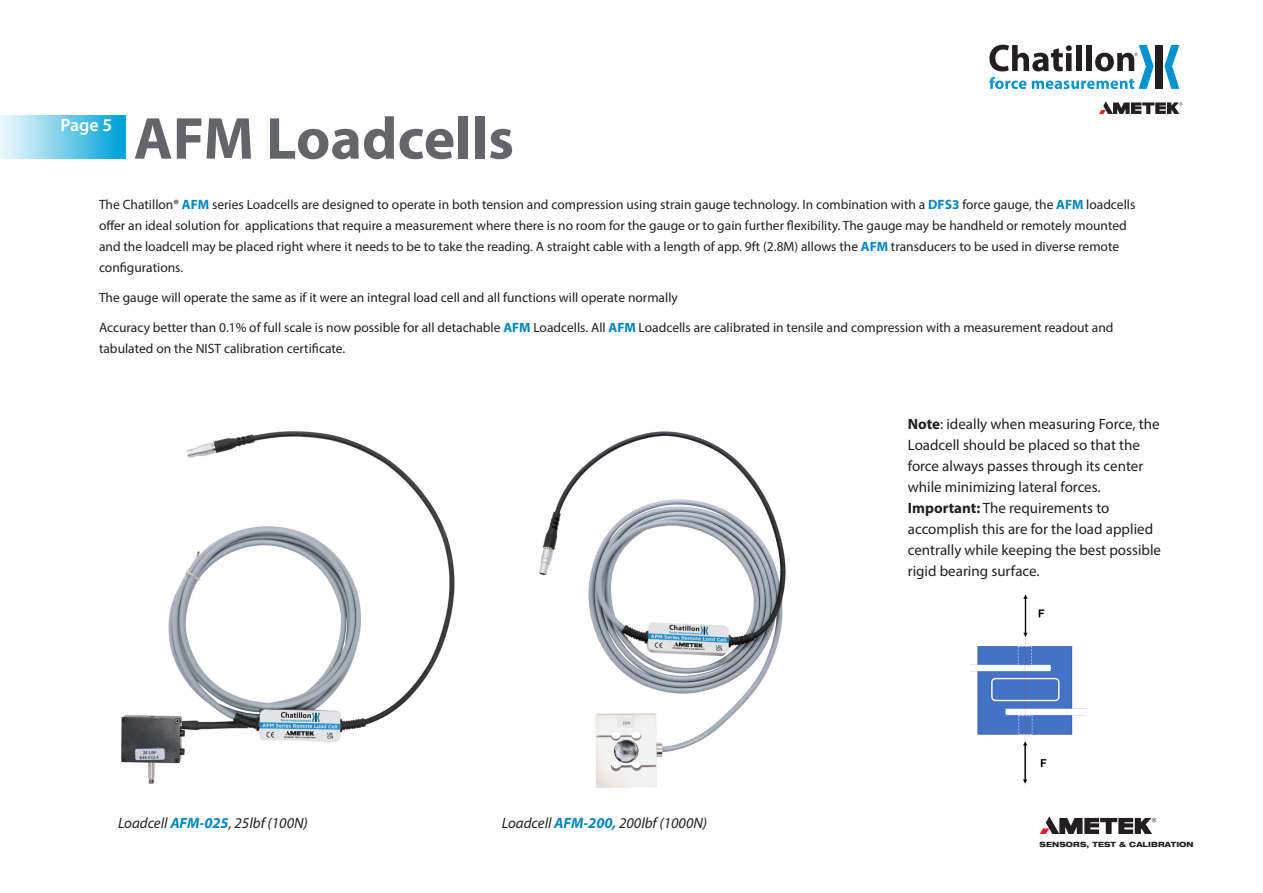
<style>
.page{position:relative;width:1263px;height:893px;background:#fff}
.page>*{position:absolute;margin:0;border:0;box-sizing:border-box;transform-origin:0 0}
.t1{font:700 59.7px "Myriad Pro";color:#64656a}
.t2{font:600 18px "Myriad Pro";color:#fff}
.t3{font:15px/21px "Myriad Pro";color:#231f20}
.t4{font:italic 15px "Myriad Pro";color:#231f20}
.Body_Copy{font:13.5px/21px "Myriad Pro";color:#231f20}
.t5{font:800 expanded 7.2px "Helvetica Neue LT Pro";letter-spacing:.015em;color:#231f20}
.s1{font-weight:700;color:#0086be}
.s2{font-weight:700}
</style>
<div class="page">
<svg style="left:1040px;top:816px;width:116px;height:18px"></svg>
<div style="left:0;top:115px;width:126px;height:44px;background:linear-gradient(to right,#f6fbfd,#00a1d8)"></div>
<svg style="left:1099px;top:101px;width:83px;height:13px"></svg>
<div style="left:1155px;top:45px;width:8px;height:44px;background:#231f20"></div>
<svg style="left:1164px;top:45px;width:15px;height:44px"></svg>
<svg style="left:989px;top:45px;width:164px;height:44px"></svg>
<img style="left:121px;top:431px;width:334px;height:354px">
<img style="left:539px;top:431px;width:247px;height:356px">
<img style="left:970px;top:594px;width:117px;height:192px">
<p class="t2" style="left:60px;top:113px;width:53px">Page 5</p>
<p class="t1" style="left:134px;top:100px;width:382px">AFM Loadcells</p>
<p class="Body_Copy" style="left:99px;top:194px;width:1038px">The Chatillon® <span class="s1">AFM</span> series Loadcells are designed to operate in both tension and compression using strain gauge technology. In combination with a <span class="s1">DFS3</span> force gauge, the <span class="s1">AFM</span> loadcells offer an ideal solution for applications that require a measurement where there is no room for the gauge or to gain further flexibility. The gauge may be handheld or remotely mounted and the loadcell may be placed right where it needs to be to take the reading. A straight cable with a length of app. 9ft (2.8M) allows the <span class="s1">AFM</span> transducers to be used in diverse remote configurations.</p>
<p class="Body_Copy" style="left:99px;top:287px;width:580px">The gauge will operate the same as if it were an integral load cell and all functions will operate normally</p>
<p class="Body_Copy" style="left:99px;top:317px;width:1016px">Accuracy better than 0.1% of full scale is now possible for all detachable <span class="s1">AFM</span> Loadcells. All <span class="s1">AFM</span> Loadcells are calibrated in tensile and compression with a measurement readout and tabulated on the NIST calibration certificate.</p>
<p class="t4" style="left:118px;top:813px;width:191px">Loadcell <span class="s1">AFM-025</span>, 25lbf (100N)</p>
<p class="t4" style="left:502px;top:813px;width:207px">Loadcell <span class="s1">AFM-200,</span> 200lbf (1000N)</p>
<p class="t3" style="left:908px;top:413px;width:253px"><span class="s2">Note</span>: ideally when measuring Force, the Loadcell should be placed so that the force always passes through its center while minimizing lateral forces.</p>
<p class="t3" style="left:908px;top:497px;width:255px"><span class="s2">Important:</span> The requirements to accomplish this are for the load applied centrally while keeping the best possible rigid bearing surface.</p>
<p class="t5" style="left:1040px;top:840px;width:156px">SENSORS, TEST &amp; CALIBRATION</p>
</div>
